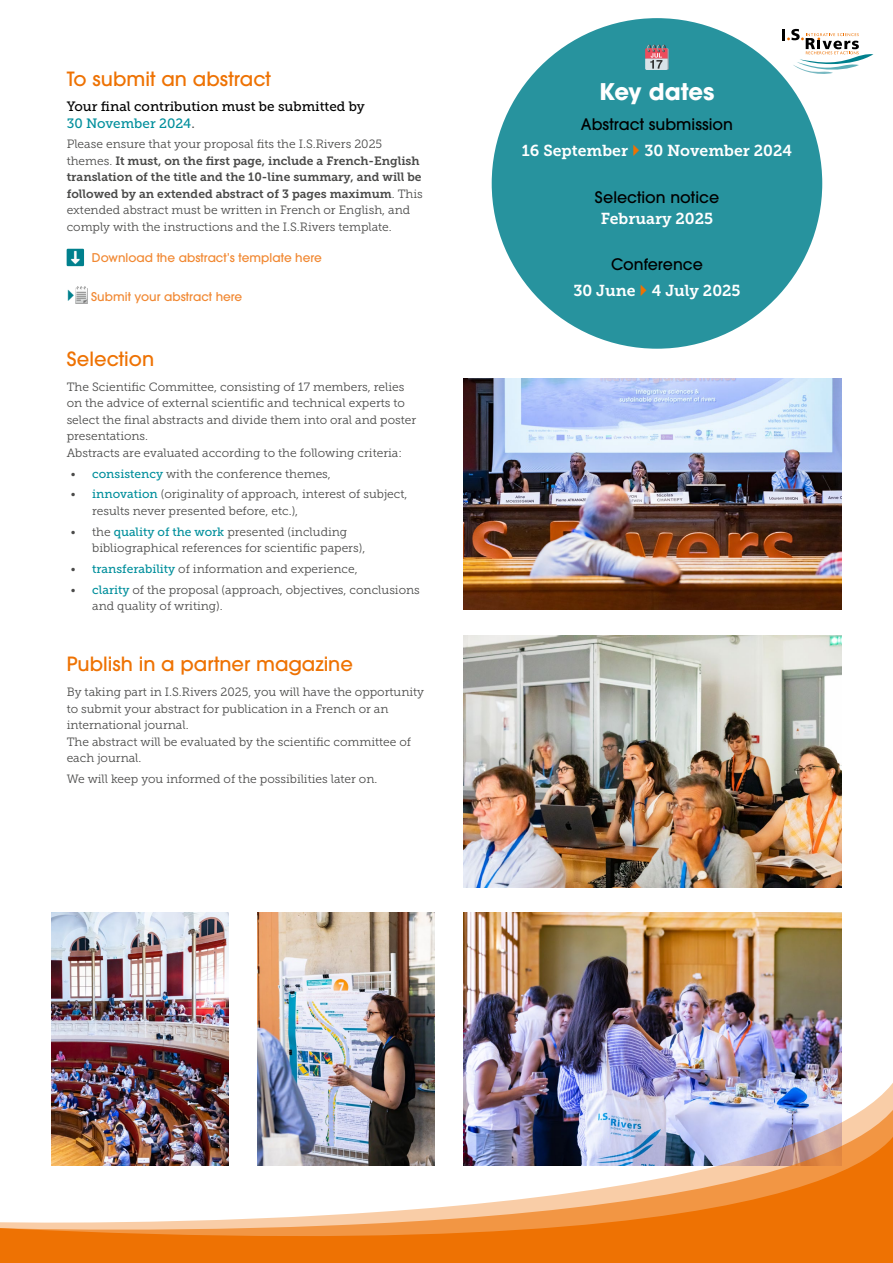
<style>
.page{position:relative;width:893px;height:1263px;background:#fff}
.page>*{position:absolute;margin:0;border:0;box-sizing:border-box;transform-origin:0 0}
.t1{font:700 22.8px "ITC Avant Garde Pro";letter-spacing:-.01em;color:#fff}
.t2{font:500 19.5px "ITC Avant Garde Pro";color:#ee7203}
.t3{font:15.75px "Museo Slab 700";color:#fff}
.t4{font:500 15.75px "ITC Avant Garde Pro";color:#000}
.t5{font:13.5px/16.5px "Museo Slab 500";color:#000}
.t6{font:12px/16.5px "Museo Slab 300";color:#4a4a49}
.t7{font:12px/16.5px "Museo Slab 700";color:#4a4a49}
.t8{font:500 12px "ITC Avant Garde Pro";color:#f18832}
.s1{color:#008f9c}
.s2{color:#4a4a49}
.s3{font-family:"Museo Slab 300"}
.s4{font-family:"Museo Slab 500";color:#008f9c}
</style>
<div class="page">
<img style="left:51px;top:913px;width:177px;height:155px">
<div style="left:492px;top:18px;width:330px;height:331px;background:#27939e;border-radius:50%"></div>
<img style="left:257px;top:913px;width:177px;height:155px">
<img style="left:463px;top:378px;width:379px;height:232px">
<img style="left:463px;top:913px;width:379px;height:155px">
<img style="left:463px;top:635px;width:379px;height:252px">
<img style="left:51px;top:1068px;width:842px;height:32px">
<img style="left:51px;top:1100px;width:842px;height:19px">
<img style="left:0;top:1119px;width:893px;height:144px">
<svg style="left:67px;top:249px;width:17px;height:17px"></svg>
<svg style="left:782px;top:29px;width:91px;height:45px"></svg>
<svg style="left:75px;top:286px;width:13px;height:18px"></svg>
<h2 class="t2" style="left:67px;top:67px;width:206px">To submit an abstract</h2>
<p class="t5" style="left:67px;top:98px;width:300px">Your final contribution must be submitted by<br><span class="s1">30 November 2024</span><span class="s2">.</span></p>
<p class="t6" style="left:67px;top:136px;width:317px">Please ensure that your proposal fits the I.S.Rivers 2025</p>
<p class="t7" style="left:67px;top:153px;width:358px"><span class="s3">themes.</span> It must, on the first page, include a French-English translation of the title and the 10-line summary, and will be followed by an extended abstract of 3 pages maximum<span class="s3">. This</span></p>
<p class="t6" style="left:67px;top:202px;width:345px">extended abstract must be written in French or English, and comply with the instructions and the I.S.Rivers template.</p>
<p class="t8" style="left:92px;top:250px;width:231px">Download the abstract’s template here</p>
<p class="t8" style="left:91px;top:289px;width:153px">Submit your abstract here</p>
<h2 class="t2" style="left:67px;top:346px;width:89px">Selection</h2>
<p class="t6" style="left:67px;top:379px;width:351px">The Scientific Committee, consisting of 17 members, relies on the advice of external scientific and technical experts to select the final abstracts and divide them into oral and poster presentations.<br>Abstracts are evaluated according to the following criteria:</p>
<p class="t6" style="left:71px;top:465px;width:261px">• <span class="s4">consistency</span> with the conference themes,</p>
<p class="t6" style="left:92px;top:486px;width:317px;text-indent:-21px">• <span class="s4">innovation</span> (originality of approach, interest of subject, results never presented before, etc.),</p>
<p class="t6" style="left:92px;top:523px;width:275px;text-indent:-21px">• the <span class="s4">quality of the work</span> presented (including bibliographical references for scientific papers),</p>
<p class="t6" style="left:71px;top:561px;width:288px">• <span class="s4">transferability</span> of information and experience,</p>
<p class="t6" style="left:92px;top:581px;width:329px;text-indent:-21px">• <span class="s4">clarity</span> of the proposal (approach, objectives, conclusions and quality of writing).</p>
<h2 class="t2" style="left:67px;top:652px;width:288px">Publish in a partner magazine</h2>
<p class="t6" style="left:67px;top:684px;width:359px">By taking part in I.S.Rivers 2025, you will have the opportunity to submit your abstract for publication in a French or an international journal.<br>The abstract will be evaluated by the scientific committee of each journal.</p>
<p class="t6" style="left:67px;top:771px;width:312px">We will keep you informed of the possibilities later on.</p>
<h1 class="t1" style="left:599px;top:76px;width:117px">Key dates</h1>
<h3 class="t4" style="left:581px;top:114px;width:154px">Abstract submission</h3>
<h3 class="t3" style="left:522px;top:142px;width:272px">16 September 30 November 2024</h3>
<h3 class="t4" style="left:595px;top:187px;width:126px">Selection notice</h3>
<h3 class="t3" style="left:601px;top:209px;width:114px">February 2025</h3>
<h3 class="t4" style="left:611px;top:254px;width:93px">Conference</h3>
<h3 class="t3" style="left:573px;top:282px;width:169px">30 June 4 July 2025</h3>
</div>
